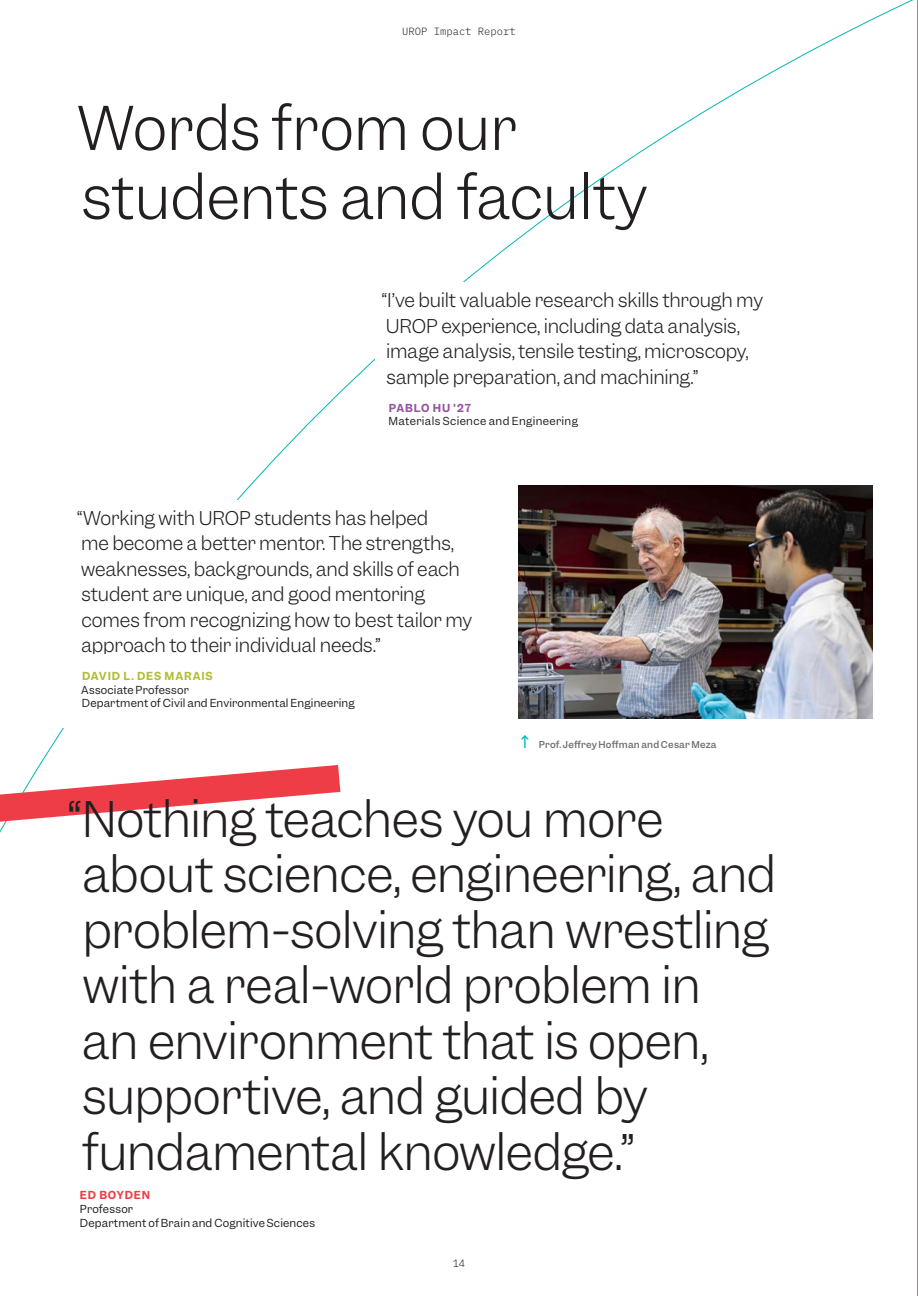
<style>
.page{position:relative;width:918px;height:1296px;background:#fff}
.page>*{position:absolute;margin:0;border:0;box-sizing:border-box;transform-origin:0 0}
.Title_1{font:300 57px/69px "Garnett";color:#231f20}
.Quote_1{font:300 46.5px/55.5px "Garnett";letter-spacing:-.01em;color:#231f20}
.Faculty_and_Student_Quotes{font:300 18px/25.5px "Garnett";letter-spacing:-.01em;color:#231f20}
.Quotes_-_12pt{font:300 18px/25.5px "Garnett";letter-spacing:-.01em;color:#231f20}
.t1{font:18px "Garnett";color:#03b9b4}
.Para_Space_After{font:10.5px/13.5px "Garnett";letter-spacing:.02em;color:#231f20}
.t2{font:300 10.5px "IBM Plex Mono";color:#231f20}
.t3{font:500 9px "Garnett";letter-spacing:.025em;color:#6c6d70}
.s1{font-weight:600;color:#9753a1}
.s2{font-weight:600;color:#b3bd35}
.s3{font-weight:600;color:#ee3d46}
</style>
<div class="page">
<svg style="left:866px;top:0;width:52px;height:1296px"></svg>
<svg style="left:0;top:765px;width:340px;height:57px"></svg>
<img style="left:519px;top:486px;width:354px;height:232px">
<p class="t2" style="left:402px;top:24px;width:115px">UROP Impact Report</p>
<p class="Title_1" style="left:76px;top:94px;width:573px">Words from our students and faculty</p>
<p class="Quotes_-_12pt" style="left:382px;top:288px;width:383px">“I’ve built valuable research skills through my UROP experience, including data analysis, image analysis, tensile testing, microscopy, sample preparation, and machining.”</p>
<p class="Para_Space_After" style="left:389px;top:401px;width:191px"><span class="s1">PABLO HU ’27<br></span>Materials Science and Engineering</p>
<p class="Faculty_and_Student_Quotes" style="left:77px;top:505px;width:397px">“Working with UROP students has helped<br>me become a better mentor. The strengths, weaknesses, backgrounds, and skills of each student are unique, and good mentoring comes from recognizing how to best tailor my approach to their individual needs.”</p>
<p class="Para_Space_After" style="left:81px;top:670px;width:275px"><span class="s2">DAVID L. DES MARAIS<br></span>Associate Professor<br>Department of Civil and Environmental Engineering</p>
<p class="t1" style="left:536px;top:735px;width:15px;rotate:90deg">←</p>
<p class="t3" style="left:539px;top:739px;width:179px">Prof. Jeffrey Hoffman and Cesar Meza</p>
<p class="Quote_1" style="left:68px;top:792px;width:710px">“Nothing teaches you more about science, engineering, and problem-solving than wrestling with a real-world problem in<br>an environment that is open, supportive, and guided by fundamental knowledge.”</p>
<p class="Para_Space_After" style="left:80px;top:1189px;width:237px"><span class="s3">ED BOYDEN<br></span>Professor<br>Department of Brain and Cognitive Sciences</p>
<p class="t2" style="left:453px;top:1255px;width:14px">14</p>
</div>
